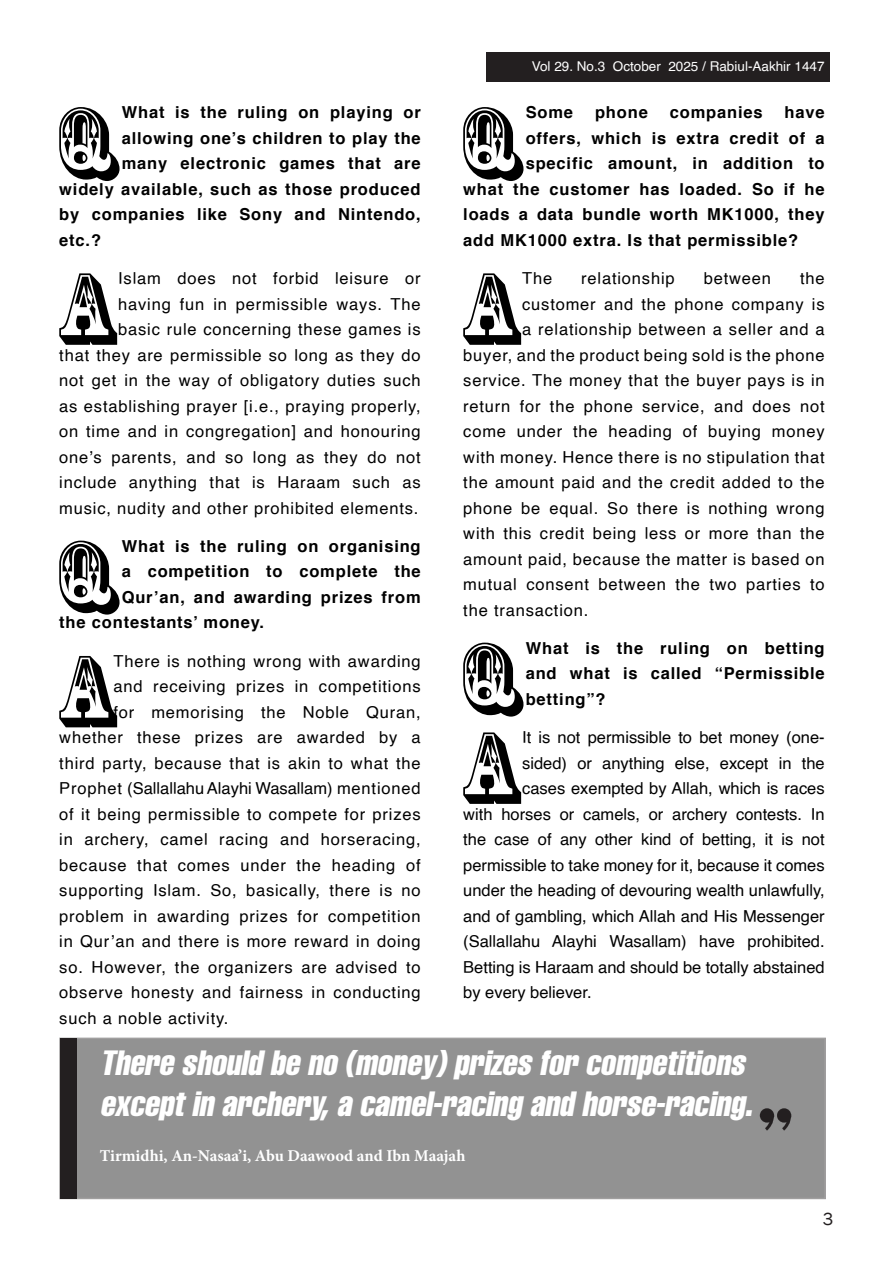
<style>
.page{position:relative;width:893px;height:1263px;background:#fff}
.page>*{position:absolute;margin:0;border:0;box-sizing:border-box;transform-origin:0 0}
.t1{font:95.25px "Rosewood Std";color:#000}
.t2{font:italic extra-condensed 34.5px/41.4px "Helvetica";color:#fff}
.t3{font:18px "Franklin Gothic";color:#231f20}
.t4{font:16.5px/25.5px "Helvetica";letter-spacing:.05em;color:#000;text-align:right}
.t5{font:700 16.5px/25.5px "Helvetica";letter-spacing:.05em;color:#000;text-align:justify}
.t6{font:16.5px "Helvetica";color:#000}
.t7{font:700 16.5px "Minion Pro";color:#fff}
.t8{font:13.5px "Helvetica";color:#fff}
</style>
<div class="page">
<div style="left:486px;top:52px;width:343px;height:30px;background:#231f20"></div>
<div style="left:60px;top:1038px;width:765px;height:160px;background:#929292"></div>
<div style="left:60px;top:1038px;width:17px;height:160px;background:#231f20"></div>
<svg style="left:760px;top:1108px;width:31px;height:22px"></svg>
<p class="t1" style="left:54px;top:87px;width:65px">Q</p>
<p class="t5" style="left:122px;top:100px;width:301px">What is the ruling on playing or</p>
<p class="t5" style="left:122px;top:125px;width:300px">allowing one’s children to play the</p>
<p class="t5" style="left:122px;top:151px;width:300px">many electronic games that are</p>
<p class="t5" style="left:59px;top:176px;width:363px">widely available, such as those produced</p>
<p class="t5" style="left:59px;top:202px;width:363px">by companies like Sony and Nintendo,</p>
<p class="t5" style="left:59px;top:227px;width:43px">etc.?</p>
<p class="t1" style="left:57px;top:252px;width:58px">A</p>
<p class="t4" style="left:59px;top:266px;width:363px">Islam does not forbid leisure or<br>having fun in permissible ways. The<br>basic rule concerning these games is<br>that they are permissible so long as they do not get in the way of obligatory duties such as establishing prayer [i.e., praying properly, on time and in congregation] and honouring one’s parents, and so long as they do not include anything that is Haraam such as music, nudity and other prohibited elements.</p>
<p class="t1" style="left:54px;top:520px;width:65px">Q</p>
<p class="t5" style="left:122px;top:533px;width:300px">What is the ruling on organising</p>
<p class="t5" style="left:122px;top:559px;width:300px">a competition to complete the</p>
<p class="t5" style="left:122px;top:584px;width:300px">Qur’an, and awarding prizes from</p>
<p class="t5" style="left:59px;top:610px;width:206px">the contestants’ money.</p>
<p class="t1" style="left:57px;top:635px;width:58px">A</p>
<p class="t4" style="left:113px;top:649px;width:309px">There is nothing wrong with awarding</p>
<p class="t4" style="left:113px;top:674px;width:309px">and receiving prizes in competitions</p>
<p class="t4" style="left:113px;top:700px;width:309px">for memorising the Noble Quran,</p>
<p class="t4" style="left:59px;top:725px;width:363px">whether these prizes are awarded by a</p>
<p class="t4" style="left:59px;top:751px;width:363px">third party, because that is akin to what the</p>
<p class="t6" style="left:59px;top:776px;width:363px">Prophet (Sallallahu Alayhi Wasallam) mentioned</p>
<p class="t4" style="left:59px;top:802px;width:363px">of it being permissible to compete for prizes</p>
<p class="t4" style="left:59px;top:827px;width:363px">in archery, camel racing and horseracing,</p>
<p class="t4" style="left:59px;top:853px;width:363px">because that comes under the heading of</p>
<p class="t4" style="left:59px;top:878px;width:363px">supporting Islam. So, basically, there is no</p>
<p class="t4" style="left:59px;top:904px;width:363px">problem in awarding prizes for competition</p>
<p class="t4" style="left:59px;top:929px;width:363px">in Qur’an and there is more reward in doing</p>
<p class="t4" style="left:59px;top:955px;width:363px">so. However, the organizers are advised to</p>
<p class="t4" style="left:59px;top:980px;width:363px">observe honesty and fairness in conducting</p>
<p class="t4" style="left:59px;top:1006px;width:171px">such a noble activity.</p>
<p class="t8" style="left:532px;top:56px;width:294px">Vol 29. No.3 October 2025 / Rabiul-Aakhir 1447</p>
<p class="t1" style="left:458px;top:87px;width:65px">Q</p>
<p class="t5" style="left:526px;top:100px;width:49px">Some</p>
<p class="t5" style="left:595px;top:100px;width:54px">phone</p>
<p class="t5" style="left:670px;top:100px;width:94px">companies</p>
<p class="t5" style="left:785px;top:100px;width:42px">have</p>
<p class="t5" style="left:526px;top:125px;width:300px">offers, which is extra credit of a</p>
<p class="t5" style="left:526px;top:151px;width:300px">specific amount, in addition to</p>
<p class="t5" style="left:463px;top:176px;width:363px">what the customer has loaded. So if he</p>
<p class="t5" style="left:463px;top:202px;width:363px">loads a data bundle worth MK1000, they</p>
<p class="t5" style="left:463px;top:227px;width:336px">add MK1000 extra. Is that permissible?</p>
<p class="t1" style="left:460px;top:252px;width:58px">A</p>
<p class="t4" style="left:522px;top:266px;width:32px">The</p>
<p class="t4" style="left:581px;top:266px;width:95px">relationship</p>
<p class="t4" style="left:704px;top:266px;width:69px">between</p>
<p class="t4" style="left:800px;top:266px;width:26px">the</p>
<p class="t4" style="left:522px;top:292px;width:304px">customer and the phone company is</p>
<p class="t4" style="left:522px;top:317px;width:304px">a relationship between a seller and a</p>
<p class="t4" style="left:463px;top:343px;width:363px">buyer, and the product being sold is the phone</p>
<p class="t4" style="left:463px;top:368px;width:363px">service. The money that the buyer pays is in</p>
<p class="t4" style="left:463px;top:394px;width:363px">return for the phone service, and does not</p>
<p class="t4" style="left:463px;top:419px;width:363px">come under the heading of buying money</p>
<p class="t4" style="left:463px;top:445px;width:363px">with money. Hence there is no stipulation that</p>
<p class="t4" style="left:463px;top:470px;width:363px">the amount paid and the credit added to the</p>
<p class="t4" style="left:463px;top:496px;width:363px">phone be equal. So there is nothing wrong</p>
<p class="t4" style="left:463px;top:521px;width:363px">with this credit being less or more than the</p>
<p class="t4" style="left:463px;top:547px;width:363px">amount paid, because the matter is based on</p>
<p class="t4" style="left:463px;top:572px;width:363px">mutual consent between the two parties to</p>
<p class="t4" style="left:463px;top:598px;width:127px">the transaction.</p>
<p class="t1" style="left:458px;top:622px;width:65px">Q</p>
<p class="t5" style="left:526px;top:635px;width:300px">What is the ruling on betting and what is called “Permissible betting”?</p>
<p class="t1" style="left:460px;top:711px;width:58px">A</p>
<p class="t6" style="left:522px;top:725px;width:304px">It is not permissible to bet money (one-</p>
<p class="t6" style="left:522px;top:750px;width:304px">sided) or anything else, except in the</p>
<p class="t6" style="left:522px;top:776px;width:304px">cases exempted by Allah, which is races</p>
<p class="t6" style="left:463px;top:801px;width:363px">with horses or camels, or archery contests. In</p>
<p class="t6" style="left:463px;top:827px;width:363px">the case of any other kind of betting, it is not</p>
<p class="t6" style="left:463px;top:852px;width:363px">permissible to take money for it, because it comes</p>
<p class="t6" style="left:463px;top:878px;width:363px">under the heading of devouring wealth unlawfully,</p>
<p class="t6" style="left:463px;top:903px;width:363px">and of gambling, which Allah and His Messenger</p>
<p class="t6" style="left:463px;top:929px;width:363px">(Sallallahu Alayhi Wasallam) have prohibited.</p>
<p class="t6" style="left:463px;top:954px;width:363px">Betting is Haraam and should be totally abstained</p>
<p class="t6" style="left:463px;top:980px;width:130px">by every believer.</p>
<p class="t2" style="left:100px;top:1041px;width:662px">There should be no (money)prizes for competitions exceptin archery,a camel-racing and horse-racing.</p>
<p class="t7" style="left:100px;top:1144px;width:367px">Tirmidhi, An-Nasaa’i, Abu Daawood and Ibn Maajah</p>
<p class="t3" style="left:823px;top:1207px;width:12px">3</p>
</div>
